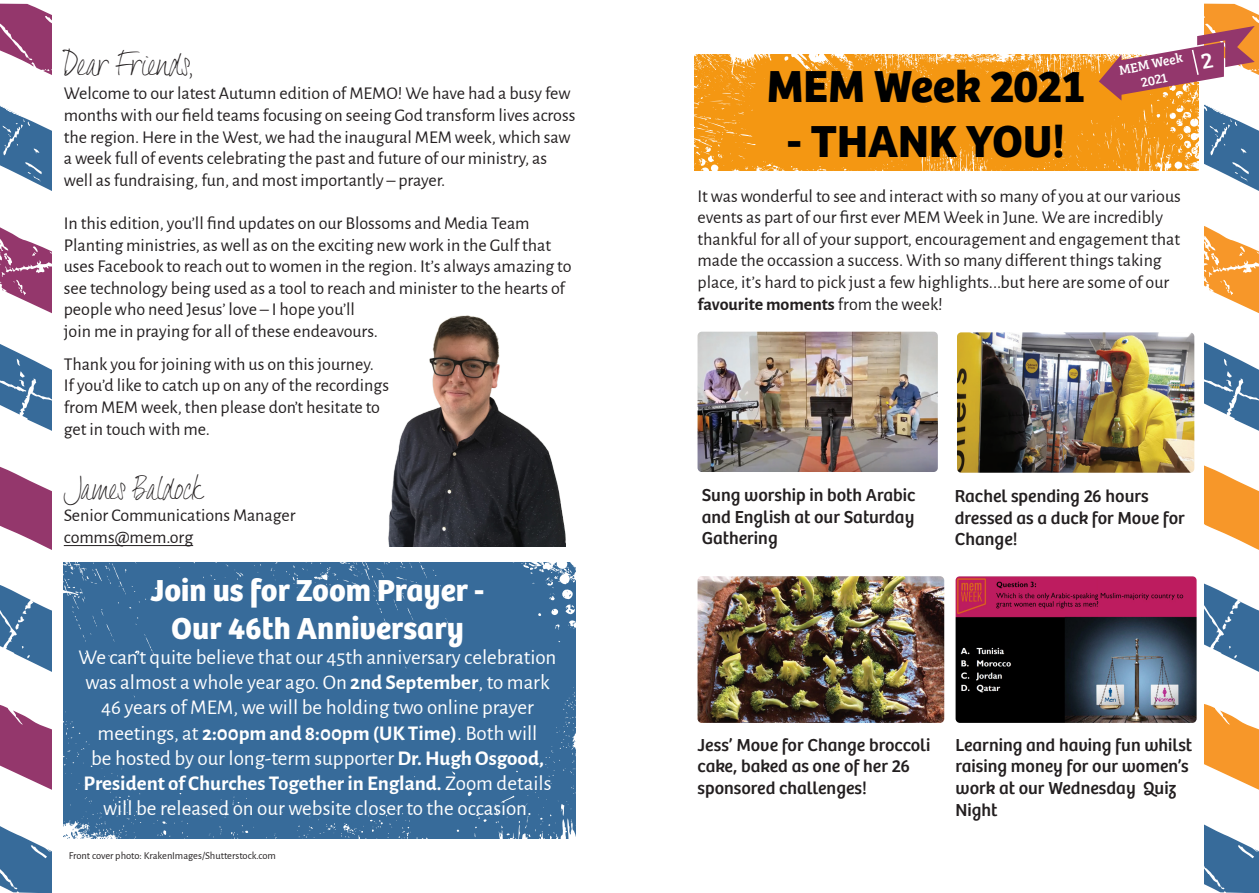
<style>
.page{position:relative;width:1259px;height:893px;background:#fff}
.page>*{position:absolute;margin:0;border:0;box-sizing:border-box;transform-origin:0 0}
.t1{font:700 46.5px "Bree";color:#000}
.t2{font:700 31.5px/37.8px "Bree";color:#fff;text-align:center}
.t3{font:28.5px "Dextera";color:#231f20}
.t4{font:27px "Dextera";color:#231f20}
.t5{font:21px/25.2px "Alegreya Sans";color:#fff;text-align:center}
.t6{font:18px/21.6px "Alegreya Sans";color:#231f20}
.t7{font:18px/21.6px "Bree";color:#231f20}
.t8{font:13.5px/16.2px "Bree Serif";color:#fff;text-align:center}
.t9{font:10.5px "Alegreya Sans";color:#231f20}
.s1{font-weight:700}
</style>
<div class="page">
<img style="left:388px;top:315px;width:178px;height:232px">
<hr style="left:64px;top:545px;width:129px;height:1px;background:#231f20">
<div style="left:64px;top:563px;width:511px;height:276px;background:#376b9a"></div>
<svg style="left:64px;top:825px;width:25px;height:14px"></svg>
<svg style="left:107px;top:836px;width:7px;height:3px"></svg>
<svg style="left:536px;top:563px;width:17px;height:9px"></svg>
<svg style="left:0;top:3px;width:51px;height:890px"></svg>
<svg style="left:694px;top:54px;width:504px;height:117px;background:#f49b1b"></svg>
<svg style="left:703px;top:161px;width:7px;height:2px"></svg>
<svg style="left:1073px;top:55px;width:7px;height:2px"></svg>
<svg style="left:736px;top:78px;width:5px;height:5px"></svg>
<svg style="left:971px;top:54px;width:5px;height:4px"></svg>
<svg style="left:751px;top:54px;width:16px;height:12px"></svg>
<svg style="left:732px;top:57px;width:12px;height:7px"></svg>
<svg style="left:936px;top:54px;width:25px;height:6px"></svg>
<svg style="left:909px;top:59px;width:8px;height:7px"></svg>
<svg style="left:1165px;top:113px;width:33px;height:58px;background:#f6b353"></svg>
<svg style="left:990px;top:54px;width:24px;height:8px"></svg>
<svg style="left:1021px;top:54px;width:14px;height:6px"></svg>
<svg style="left:1054px;top:55px;width:7px;height:5px"></svg>
<svg style="left:1205px;top:3px;width:54px;height:890px"></svg>
<img style="left:957px;top:332px;width:237px;height:141px">
<img style="left:697px;top:332px;width:241px;height:140px">
<img style="left:697px;top:576px;width:247px;height:147px">
<img style="left:955px;top:576px;width:241px;height:147px">
<svg style="left:1086px;top:26px;width:168px;height:75px"></svg>
<h3 class="t3" style="left:65px;top:49px;width:130px">Dear Friends,</h3>
<p class="t6" style="left:64px;top:82px;width:513px">Welcome to our latest Autumn edition of MEMO! We have had a busy few months with our field teams focusing on seeing God transform lives across the region. Here in the West, we had the inaugural MEM week, which saw a week full of events celebrating the past and future of our ministry, as well as fundraising, fun, and most importantly – prayer.</p>
<p class="t6" style="left:64px;top:211px;width:509px">In this edition, you’ll find updates on our Blossoms and Media Team Planting ministries, as well as on the exciting new work in the Gulf that uses Facebook to reach out to women in the region. It’s always amazing to see technology being used as a tool to reach and minister to the hearts of people who need Jesus’ love – I hope you’ll<br>join me in praying for all of these endeavours.</p>
<p class="t6" style="left:64px;top:352px;width:327px">Thank you for joining with us on this journey.<br>If you’d like to catch up on any of the recordings from MEM week, then please don’t hesitate to get in touch with me.</p>
<h3 class="t4" style="left:64px;top:474px;width:141px">James Baldock</h3>
<p class="t6" style="left:64px;top:503px;width:233px">Senior Communications Manager comms@mem.org</p>
<h2 class="t2" style="left:151px;top:569px;width:335px">Join us for Zoom Prayer -<br>Our 46th Anniversary</h2>
<p class="t5" style="left:79px;top:643px;width:479px">We can’t quite believe that our 45th anniversary celebration was almost a whole year ago. On <span class="s1">2nd September</span>, to mark 46 years of MEM, we will be holding two online prayer meetings, at <span class="s1">2:00pm and 8:00pm (UK Time)</span>. Both will<br>be hosted by our long-term supporter <span class="s1">Dr. Hugh Osgood, President of Churches Together in England.</span> Zoom details will be released on our website closer to the occasion.</p>
<p class="t9" style="left:69px;top:849px;width:209px">Front cover photo: KrakenImages/Shutterstock.com</p>
<p class="t8" style="left:1117px;top:62px;width:66px;rotate:-12deg">MEM Week<br>2021</p>
<h1 class="t1" style="left:766px;top:49px;width:320px">MEM Week 2021</h1>
<h1 class="t1" style="left:787px;top:105px;width:280px">- THANK YOU!</h1>
<p class="t6" style="left:697px;top:184px;width:485px">It was wonderful to see and interact with so many of you at our various events as part of our first ever MEM Week in June. We are incredibly thankful for all of your support, encouragement and engagement that made the occassion a success. With so many different things taking place, it’s hard to pick just a few highlights...but here are some of our <span class="s1">favourite moments</span> from the week!</p>
<p class="t7" style="left:702px;top:483px;width:215px;text-align:justify">Sung worship in both Arabic and English at our Saturday Gathering</p>
<p class="t7" style="left:955px;top:484px;width:231px">Rachel spending 26 hours dressed as a duck for Move for<br>Change!</p>
<p class="t7" style="left:697px;top:733px;width:234px">Jess’ Move for Change broccoli cake, baked as one of her 26 sponsored challenges!</p>
<p class="t7" style="left:955px;top:733px;width:238px">Learning and having fun whilst raising money for our women’s work at our Wednesday Quiz<br>Night</p>
</div>
